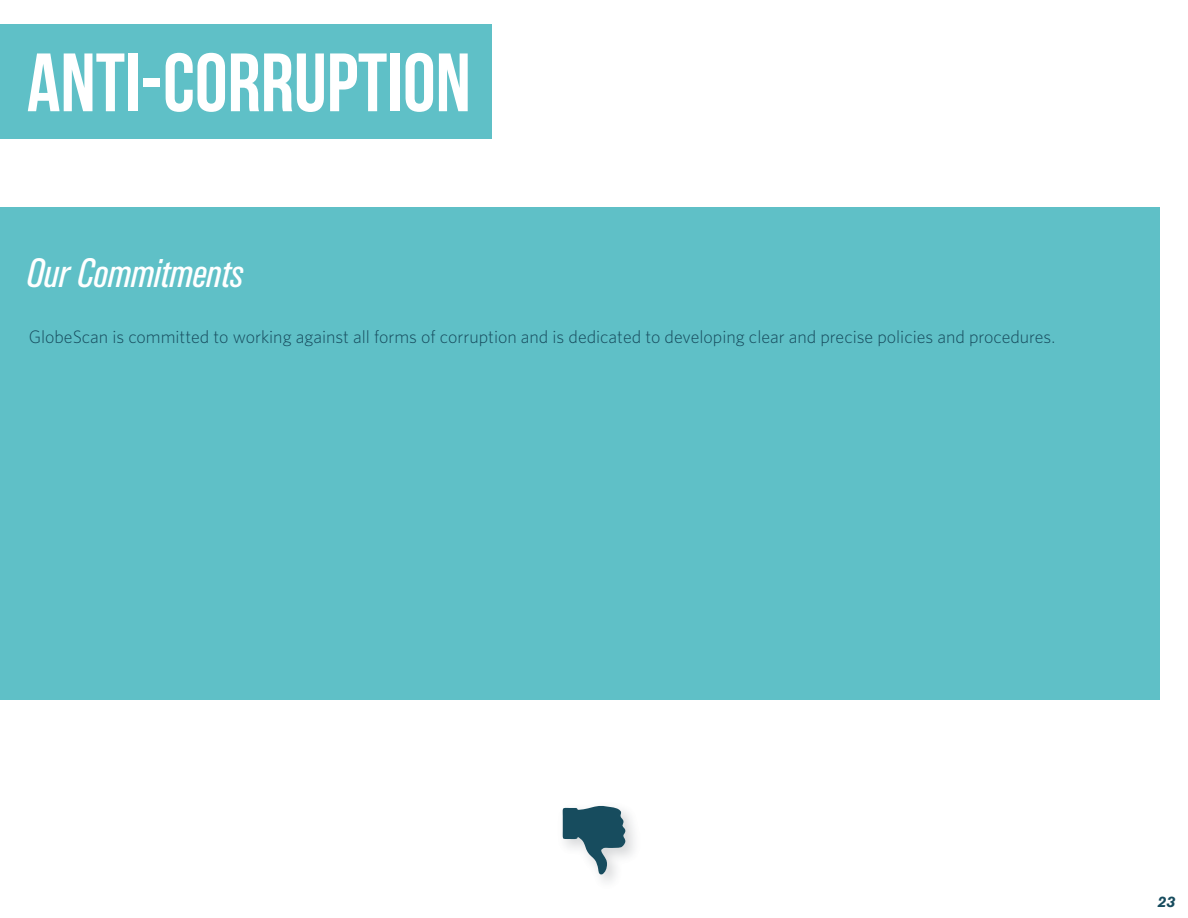
<style>
.page{position:relative;width:1188px;height:918px;background:#fff}
.page>*{position:absolute;margin:0;border:0;box-sizing:border-box;transform-origin:0 0}
.t1{font:700 82.5px "Bebas Neue";color:#fff}
.t2{font:italic condensed 40.5px "Akzidenz Grotesk Std";color:#fff}
.t3{font:300 18px "Whitney";color:#174c5e}
.t4{font:italic 700 15px "Akzidenz Grotesk Std";color:#174c5e}
</style>
<div class="page">
<div style="left:0;top:25px;width:491px;height:114px;background:#5fc0c7"></div>
<div style="left:0;top:208px;width:1160px;height:492px;background:#5fc0c7"></div>
<img style="left:599px;top:805px;width:35px;height:77px">
<svg style="left:562px;top:806px;width:63px;height:68px"></svg>
<h1 class="t1" style="left:27px;top:37px;width:446px">ANTI-CORRUPTION</h1>
<h2 class="t2" style="left:27px;top:250px;width:217px">Our Commitments</h2>
<p class="t3" style="left:29px;top:327px;width:1028px">GlobeScan is committed to working against all forms of corruption and is dedicated to developing clear and precise policies and procedures.</p>
<p class="t4" style="left:1158px;top:893px;width:19px">23</p>
</div>
